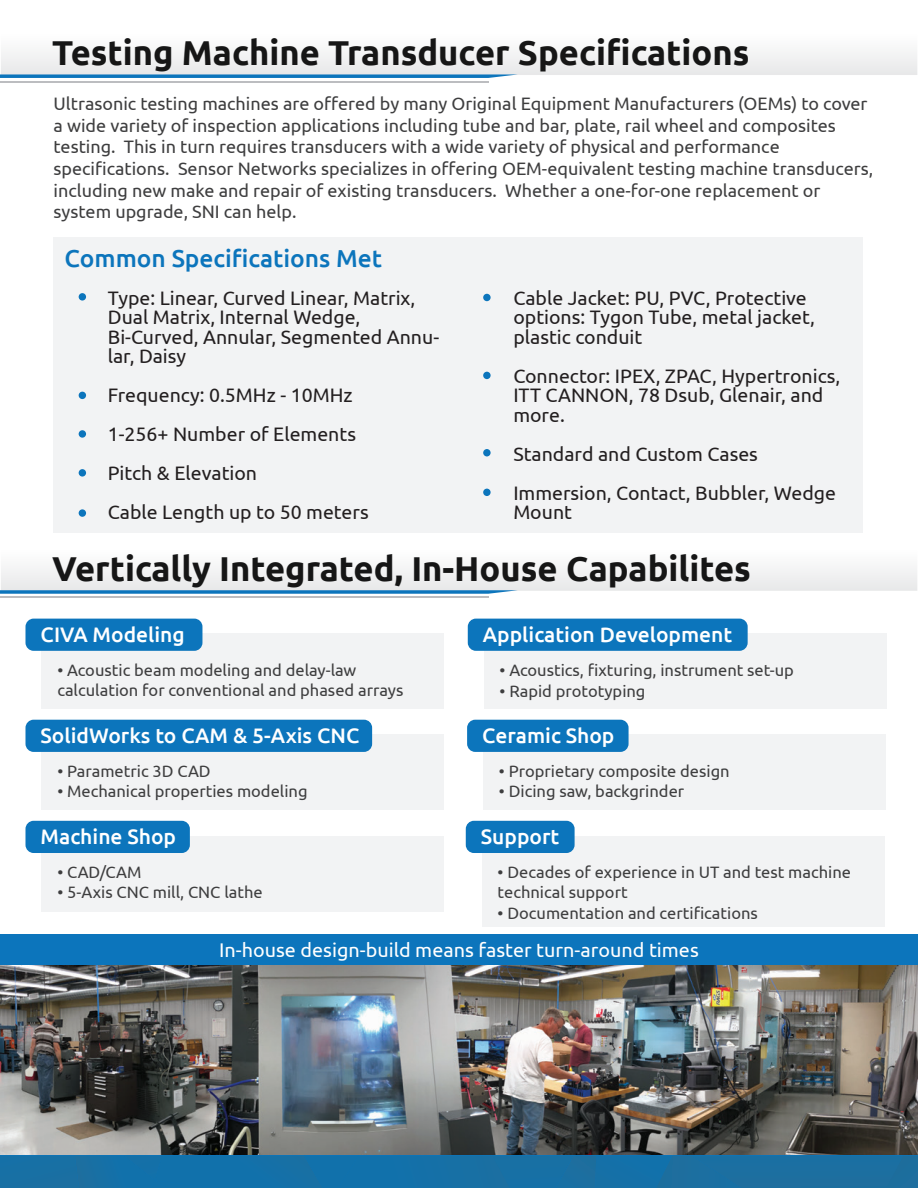
<style>
.page{position:relative;width:918px;height:1188px;background:#fff}
.page>*{position:absolute;margin:0;border:0;box-sizing:border-box;transform-origin:0 0}
.t1{font:700 34.5px "Ubuntu";color:#161616}
.t2{font:500 24.45px "Ubuntu";color:#0c75bc}
.t3{font:500 21px "Ubuntu";color:#fff}
.t4{font:19.8px "Ubuntu";color:#fff}
.t5{font:19.5px/19.5px "Ubuntu";color:#231f20}
.t6{font:18px/21.6px "Ubuntu";color:#3e3e3f}
.t7{font:16.5px/19.8px "Ubuntu";color:#3e3e3f}
</style>
<div class="page">
<img style="left:0;top:965px;width:918px;height:191px">
<div style="left:0;top:935px;width:918px;height:30px;background:#0c75bc"></div>
<div style="left:54px;top:237px;width:809px;height:295px;background:#f2f3f4"></div>
<div style="left:42px;top:634px;width:402px;height:75px;background:#f2f3f4"></div>
<div style="left:42px;top:735px;width:402px;height:75px;background:#f2f3f4"></div>
<div style="left:42px;top:836px;width:402px;height:75px;background:#f2f3f4"></div>
<div style="left:482px;top:836px;width:402px;height:91px;background:#f2f3f4"></div>
<div style="left:483px;top:735px;width:402px;height:75px;background:#f2f3f4"></div>
<div style="left:484px;top:634px;width:402px;height:75px;background:#f2f3f4"></div>
<div style="left:79px;top:293px;width:7px;height:8px;background:#0c75bc;border-radius:50%"></div>
<div style="left:79px;top:392px;width:7px;height:7px;background:#0c75bc;border-radius:50%"></div>
<div style="left:79px;top:430px;width:7px;height:8px;background:#0c75bc;border-radius:50%"></div>
<div style="left:79px;top:469px;width:7px;height:8px;background:#0c75bc;border-radius:50%"></div>
<div style="left:79px;top:509px;width:7px;height:8px;background:#0c75bc;border-radius:50%"></div>
<div style="left:483px;top:294px;width:8px;height:7px;background:#0c75bc;border-radius:50%"></div>
<div style="left:483px;top:372px;width:8px;height:7px;background:#0c75bc;border-radius:50%"></div>
<div style="left:483px;top:449px;width:8px;height:7px;background:#0c75bc;border-radius:50%"></div>
<div style="left:483px;top:489px;width:8px;height:7px;background:#0c75bc;border-radius:50%"></div>
<div style="left:0;top:1156px;width:918px;height:32px;background:#1770a5"></div>
<svg style="left:0;top:568px;width:917px;height:26px"></svg>
<hr style="left:0;top:597px;width:489px;height:1px;background:#bcbdc0">
<svg style="left:0;top:52px;width:917px;height:26px"></svg>
<hr style="left:0;top:81px;width:489px;height:1px;background:#bcbdc0">
<div style="left:26px;top:619px;width:176px;height:32px;background:#0c75bc;border-radius:8px"></div>
<div style="left:26px;top:720px;width:346px;height:32px;background:#0c75bc;border-radius:8px"></div>
<div style="left:26px;top:821px;width:164px;height:32px;background:#0c75bc;border-radius:8px"></div>
<div style="left:466px;top:821px;width:109px;height:32px;background:#0c75bc;border-radius:8px"></div>
<div style="left:467px;top:720px;width:162px;height:32px;background:#0c75bc;border-radius:8px"></div>
<div style="left:468px;top:619px;width:280px;height:32px;background:#0c75bc;border-radius:8px"></div>
<h1 class="t1" style="left:52px;top:32px;width:699px">Testing Machine Transducer Specifications</h1>
<p class="t6" style="left:54px;top:92px;width:821px">Ultrasonic testing machines are offered by many Original Equipment Manufacturers (OEMs) to cover a wide variety of inspection applications including tube and bar, plate, rail wheel and composites testing. This in turn requires transducers with a wide variety of physical and performance specifications. Sensor Networks specializes in offering OEM-equivalent testing machine transducers, including new make and repair of existing transducers. Whether a one-for-one replacement or system upgrade, SNI can help.</p>
<h2 class="t2" style="left:65px;top:243px;width:319px">Common Specifications Met</h2>
<p class="t5" style="left:513px;top:287px;width:303px">Cable Jacket: PU, PVC, Protective options: Tygon Tube, metal jacket, plastic conduit</p>
<p class="t5" style="left:513px;top:365px;width:328px">Connector: IPEX, ZPAC, Hypertronics,<br>ITT CANNON, 78 Dsub, Glenair, and more.</p>
<p class="t5" style="left:513px;top:434px;width:324px;line-height:39px">Standard and Custom Cases<br>Immersion, Contact, Bubbler, Wedge</p>
<p class="t5" style="left:513px;top:502px;width:60px">Mount</p>
<h1 class="t1" style="left:52px;top:548px;width:700px">Vertically Integrated, In-House Capabilites</h1>
<p class="t5" style="left:108px;top:287px;width:333px">Type: Linear, Curved Linear, Matrix,<br>Dual Matrix, Internal Wedge,<br>Bi-Curved, Annular, Segmented Annu&shy;lar, Daisy</p>
<p class="t5" style="left:108px;top:375px;width:262px;line-height:39px">Frequency: 0.5MHz - 10MHz<br>1-256+ Number of Elements<br>Pitch &amp; Elevation<br>Cable Length up to 50 meters</p>
<p class="t3" style="left:41px;top:621px;width:146px">CIVA Modeling</p>
<p class="t3" style="left:483px;top:621px;width:251px">Application Development</p>
<p class="t7" style="left:57px;top:660px;width:348px">• Acoustic beam modeling and delay-law calculation for conventional and phased arrays</p>
<p class="t7" style="left:500px;top:660px;width:296px">• Acoustics, fixturing, instrument set-up</p>
<p class="t7" style="left:500px;top:681px;width:147px">• Rapid prototyping</p>
<p class="t3" style="left:41px;top:722px;width:320px">SolidWorks to CAM &amp; 5-Axis CNC</p>
<p class="t3" style="left:482px;top:722px;width:134px">Ceramic Shop</p>
<p class="t7" style="left:57px;top:761px;width:155px">• Parametric 3D CAD</p>
<p class="t7" style="left:57px;top:780px;width:252px">• Mechanical properties modeling</p>
<p class="t7" style="left:499px;top:761px;width:232px">• Proprietary composite design</p>
<p class="t7" style="left:499px;top:780px;width:187px">• Dicing saw, backgrinder</p>
<p class="t3" style="left:41px;top:824px;width:137px">Machine Shop</p>
<p class="t3" style="left:481px;top:824px;width:80px">Support</p>
<p class="t7" style="left:57px;top:862px;width:86px">• CAD/CAM</p>
<p class="t7" style="left:57px;top:882px;width:207px">• 5-Axis CNC mill, CNC lathe</p>
<p class="t7" style="left:498px;top:862px;width:355px">• Decades of experience in UT and test machine technical support</p>
<p class="t7" style="left:498px;top:903px;width:262px">• Documentation and certifications</p>
<p class="t4" style="left:219px;top:938px;width:481px">In-house design-build means faster turn-around times</p>
</div>
